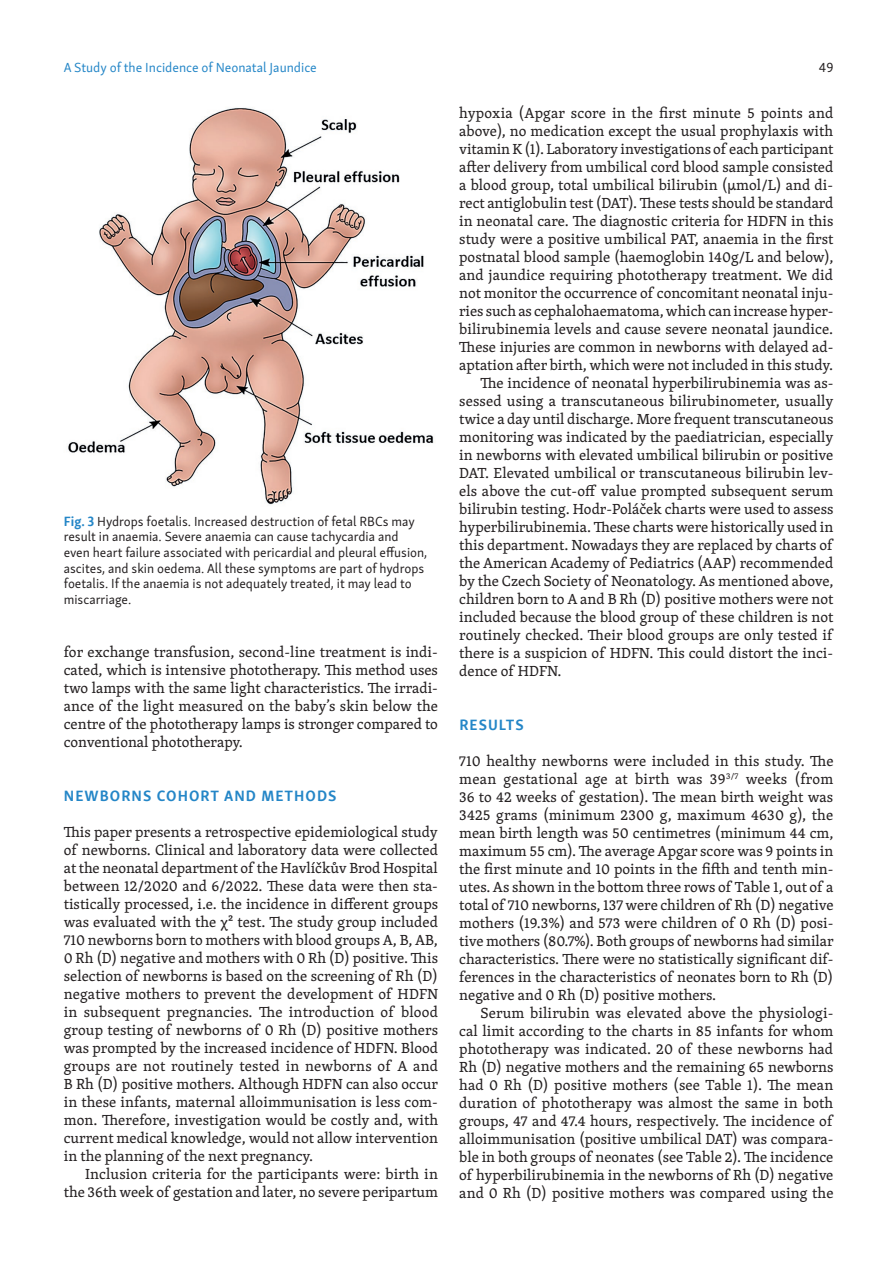
<style>
.page{position:relative;width:893px;height:1263px;background:#fff}
.page>*{position:absolute;margin:0;border:0;box-sizing:border-box;transform-origin:0 0}
.t1{font:15px/18px "Skolar PE";color:#231f20;text-align:justify}
.t2{font:700 15px "Skolar Sans PE";letter-spacing:.07em;color:#2486c7}
.t3{font:13.5px/15.6px "Skolar Sans PE";color:#231f20}
.t4{font:13.5px "Skolar Sans PE";color:#2486c7}
.s1{font-weight:700;color:#2486c7}
</style>
<div class="page">
<img style="left:68px;top:107px;width:366px;height:398px">
<p class="t4" style="left:64px;top:57px;width:255px">A Study of the Incidence of Neonatal Jaundice</p>
<p class="t3" style="left:819px;top:58px;width:16px">49</p>
<p class="t3" style="left:64px;top:512px;width:365px"><span class="s1">Fig. 3</span> Hydrops foetalis. Increased destruction of fetal RBCs may result in anaemia. Severe anaemia can cause tachycardia and even heart failure associated with pericardial and pleural effusion, ascites, and skin oedema. All these symptoms are part of hydrops foetalis. If the anaemia is not adequately treated, it may lead to miscarriage.</p>
<p class="t1" style="left:64px;top:643px;width:376px">for exchange transfusion, second-line treatment is indi&shy;cated, which is intensive phototherapy. This method uses two lamps with the same light characteristics. The irradi&shy;ance of the light measured on the baby’s skin below the centre of the phototherapy lamps is stronger compared to conventional phototherapy.</p>
<p class="t2" style="left:64px;top:784px;width:274px">NEWBORNS COHORT AND METHODS</p>
<p class="t1" style="left:64px;top:823px;width:376px">This paper presents a retrospective epidemiological study of newborns. Clinical and laboratory data were collected at the neonatal department of the Havlíčkův Brod Hospital between 12/2020 and 6/2022. These data were then sta&shy;tistically processed, i.e. the incidence in different groups was evaluated with the χ² test. The study group included 710 newborns born to mothers with blood groups A, B, AB, 0 Rh (D) negative and mothers with 0 Rh (D) positive. This selection of newborns is based on the screening of Rh (D) negative mothers to prevent the development of HDFN in subsequent pregnancies. The introduction of blood group testing of newborns of 0 Rh (D) positive mothers was prompted by the increased incidence of HDFN. Blood groups are not routinely tested in newborns of A and B Rh (D) positive mothers. Although HDFN can also occur in these infants, maternal alloimmunisation is less com&shy;mon. Therefore, investigation would be costly and, with current medical knowledge, would not allow intervention in the planning of the next pregnancy.</p>
<p class="t1" style="left:64px;top:1165px;width:376px;text-align:right">Inclusion criteria for the participants were: birth in the 36th week of gestation and later, no severe peripartum</p>
<p class="t1" style="left:459px;top:103px;width:376px">hypoxia (Apgar score in the first minute 5 points and</p>
<p class="t1" style="left:459px;top:121px;width:375px">above), no medication except the usual prophylaxis with</p>
<p class="t1" style="left:459px;top:139px;width:376px">vitamin K (1). Laboratory investigations of each participant</p>
<p class="t1" style="left:459px;top:157px;width:376px">after delivery from umbilical cord blood sample consisted</p>
<p class="t1" style="left:459px;top:175px;width:375px">a blood group, total umbilical bilirubin (μmol/L) and di-</p>
<p class="t1" style="left:459px;top:193px;width:376px">rect antiglobulin test (DAT). These tests should be standard</p>
<p class="t1" style="left:459px;top:211px;width:376px">in neonatal care. The diagnostic criteria for HDFN in this</p>
<p class="t1" style="left:459px;top:229px;width:376px">study were a positive umbilical PAT, anaemia in the first</p>
<p class="t1" style="left:459px;top:247px;width:376px">postnatal blood sample (haemoglobin 140g/L and below),</p>
<p class="t1" style="left:459px;top:265px;width:375px">and jaundice requiring phototherapy treatment. We did</p>
<p class="t1" style="left:459px;top:283px;width:376px">not monitor the occurrence of concomitant neonatal inju-</p>
<p class="t1" style="left:459px;top:301px;width:376px">ries such as cephalohaematoma, which can increase hyper-</p>
<p class="t1" style="left:459px;top:319px;width:375px">bilirubinemia levels and cause severe neonatal jaundice.</p>
<p class="t1" style="left:459px;top:337px;width:376px">These injuries are common in newborns with delayed ad-</p>
<p class="t1" style="left:459px;top:355px;width:375px">aptation after birth, which were not included in this study.</p>
<p class="t1" style="left:480px;top:373px;width:354px">The incidence of neonatal hyperbilirubinemia was as-</p>
<p class="t1" style="left:459px;top:391px;width:376px">sessed using a transcutaneous bilirubinometer, usually</p>
<p class="t1" style="left:459px;top:409px;width:376px">twice a day until discharge. More frequent transcutaneous</p>
<p class="t1" style="left:459px;top:427px;width:376px">monitoring was indicated by the paediatrician, especially</p>
<p class="t1" style="left:459px;top:445px;width:376px">in newborns with elevated umbilical bilirubin or positive</p>
<p class="t1" style="left:459px;top:463px;width:376px">DAT. Elevated umbilical or transcutaneous bilirubin lev-</p>
<p class="t1" style="left:459px;top:481px;width:376px">els above the cut-off value prompted subsequent serum</p>
<p class="t1" style="left:459px;top:499px;width:376px">bilirubin testing. Hodr-Poláček charts were used to assess</p>
<p class="t1" style="left:459px;top:517px;width:376px">hyperbilirubinemia. These charts were historically used in</p>
<p class="t1" style="left:459px;top:535px;width:375px">this department. Nowadays they are replaced by charts of</p>
<p class="t1" style="left:459px;top:553px;width:376px">the American Academy of Pediatrics (AAP) recommended</p>
<p class="t1" style="left:459px;top:571px;width:376px">by the Czech Society of Neonatology. As mentioned above,</p>
<p class="t1" style="left:459px;top:589px;width:376px">children born to A and B Rh (D) positive mothers were not</p>
<p class="t1" style="left:459px;top:607px;width:376px">included because the blood group of these children is not</p>
<p class="t1" style="left:459px;top:625px;width:375px">routinely checked. Their blood groups are only tested if</p>
<p class="t1" style="left:459px;top:643px;width:375px">there is a suspicion of HDFN. This could distort the inci-</p>
<p class="t1" style="left:459px;top:661px;width:104px">dence of HDFN.</p>
<p class="t2" style="left:459px;top:712px;width:66px">RESULTS</p>
<p class="t1" style="left:459px;top:751px;width:376px">710 healthy newborns were included in this study. The mean gestational age at birth was 39<sup>3/7</sup> weeks (from 36 to 42 weeks of gestation). The mean birth weight was 3425 grams (minimum 2300 g, maximum 4630 g), the mean birth length was 50 centimetres (minimum 44 cm, maximum 55 cm). The average Apgar score was 9 points in the first minute and 10 points in the fifth and tenth min&shy;utes. As shown in the bottom three rows of Table 1, out of a total of 710 newborns, 137 were children of Rh (D) negative mothers (19.3%) and 573 were children of 0 Rh (D) posi&shy;tive mothers (80.7%). Both groups of newborns had similar characteristics. There were no statistically significant dif&shy;ferences in the characteristics of neonates born to Rh (D) negative and 0 Rh (D) positive mothers.</p>
<p class="t1" style="left:459px;top:1003px;width:376px;text-indent:21px">Serum bilirubin was elevated above the physiologi&shy;cal limit according to the charts in 85 infants for whom phototherapy was indicated. 20 of these newborns had Rh (D) negative mothers and the remaining 65 newborns had 0 Rh (D) positive mothers (see Table 1). The mean duration of phototherapy was almost the same in both groups, 47 and 47.4 hours, respectively. The incidence of alloimmunisation (positive umbilical DAT) was compara&shy;ble in both groups of neonates (see Table 2). The incidence of hyperbilirubinemia in the newborns of Rh (D) negative and 0 Rh (D) positive mothers was compared using the</p>
</div>
